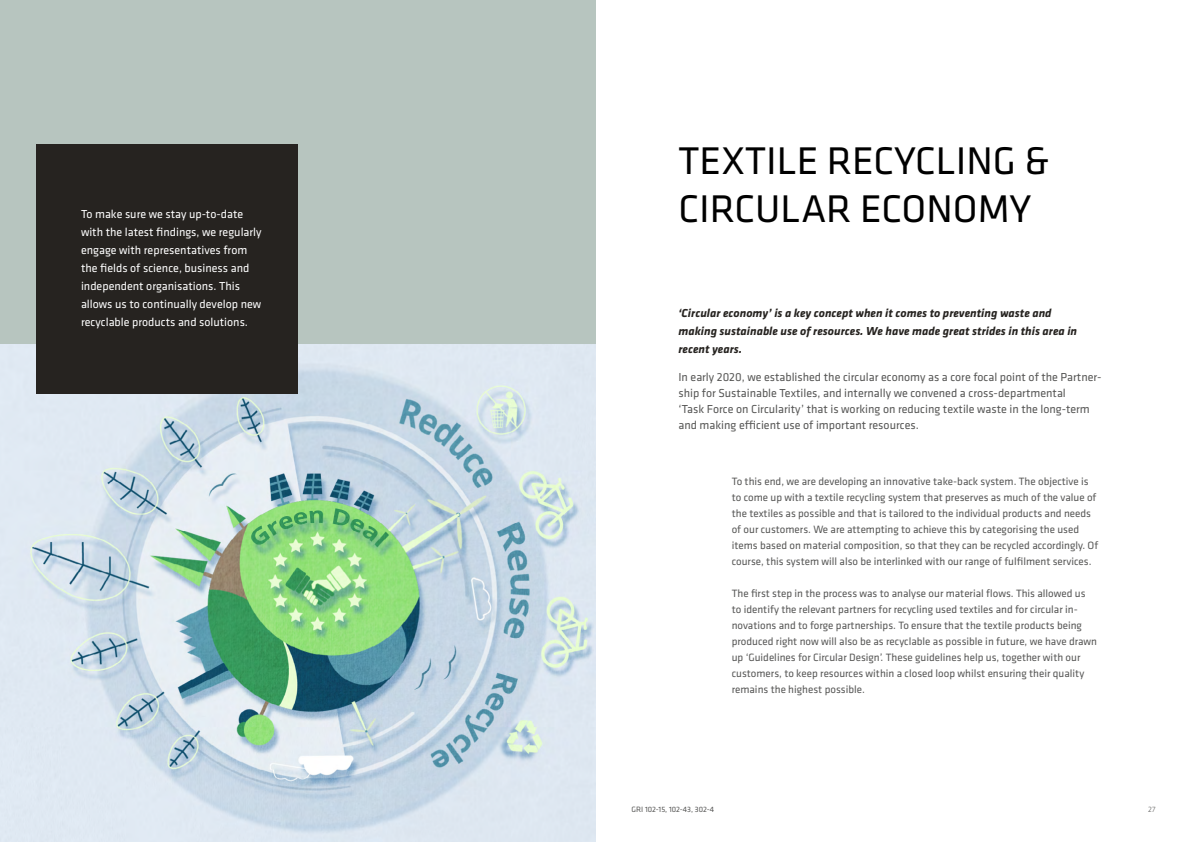
<style>
.page{position:relative;width:1191px;height:842px;background:#fff}
.page>*{position:absolute;margin:0;border:0;box-sizing:border-box;transform-origin:0 0}
.t1{font:40px/48px "Klavika";color:#000}
.t2{font:12px/16px "Klavika";color:#575756}
.t3{font:12px/18px "Klavika";color:#fff}
.t4{font:italic 700 12px/18px "Klavika";color:#262320}
.t5{font:11px/16px "Klavika";color:#575756}
.t6{font:8px "Klavika";color:#575756}
.t7{font:300 8px "Klavika";color:#575756}
</style>
<div class="page">
<img style="left:0;top:343px;width:595px;height:499px">
<div style="left:0;top:0;width:595px;height:343px;background:#b7c5bf"></div>
<div style="left:36px;top:144px;width:262px;height:249px;background:#262320"></div>
<p class="t3" style="left:81px;top:206px;width:182px">To make sure we stay up-to-date with the latest findings, we regularly engage with representatives from the fields of science, business and independent organisations. This allows us to continually develop new recyclable products and solutions.</p>
<h1 class="t1" style="left:678px;top:137px;width:372px">TEXTILE RECYCLING &amp;<br>CIRCULAR ECONOMY</h1>
<p class="t4" style="left:678px;top:304px;width:400px">‘Circular economy’ is a key concept when it comes to preventing waste and making sustainable use of resources. We have made great strides in this area in recent years.</p>
<p class="t2" style="left:678px;top:369px;width:425px">In early 2020, we established the circular economy as a core focal point of the Partner&shy;ship for Sustainable Textiles, and internally we convened a cross-departmental<br>‘Task Force on Circularity’ that is working on reducing textile waste in the long-term and making efficient use of important resources.</p>
<p class="t5" style="left:731px;top:473px;width:368px">To this end, we are developing an innovative take-back system. The objective is to come up with a textile recycling system that preserves as much of the value of the textiles as possible and that is tailored to the individual products and needs of our customers. We are attempting to achieve this by categorising the used items based on material composition, so that they can be recycled accordingly. Of course, this system will also be interlinked with our range of fulfilment services.</p>
<p class="t5" style="left:731px;top:585px;width:367px">The first step in the process was to analyse our material flows. This allowed us to identify the relevant partners for recycling used textiles and for circular in&shy;novations and to forge partnerships. To ensure that the textile products being produced right now will also be as recyclable as possible in future, we have drawn up ‘Guidelines for Circular Design’. These guidelines help us, together with our customers, to keep resources within a closed loop whilst ensuring their quality remains the highest possible.</p>
<p class="t6" style="left:631px;top:805px;width:84px">GRI 102-15, 102-43, 302-4</p>
<p class="t7" style="left:1148px;top:805px;width:9px">27</p>
</div>
